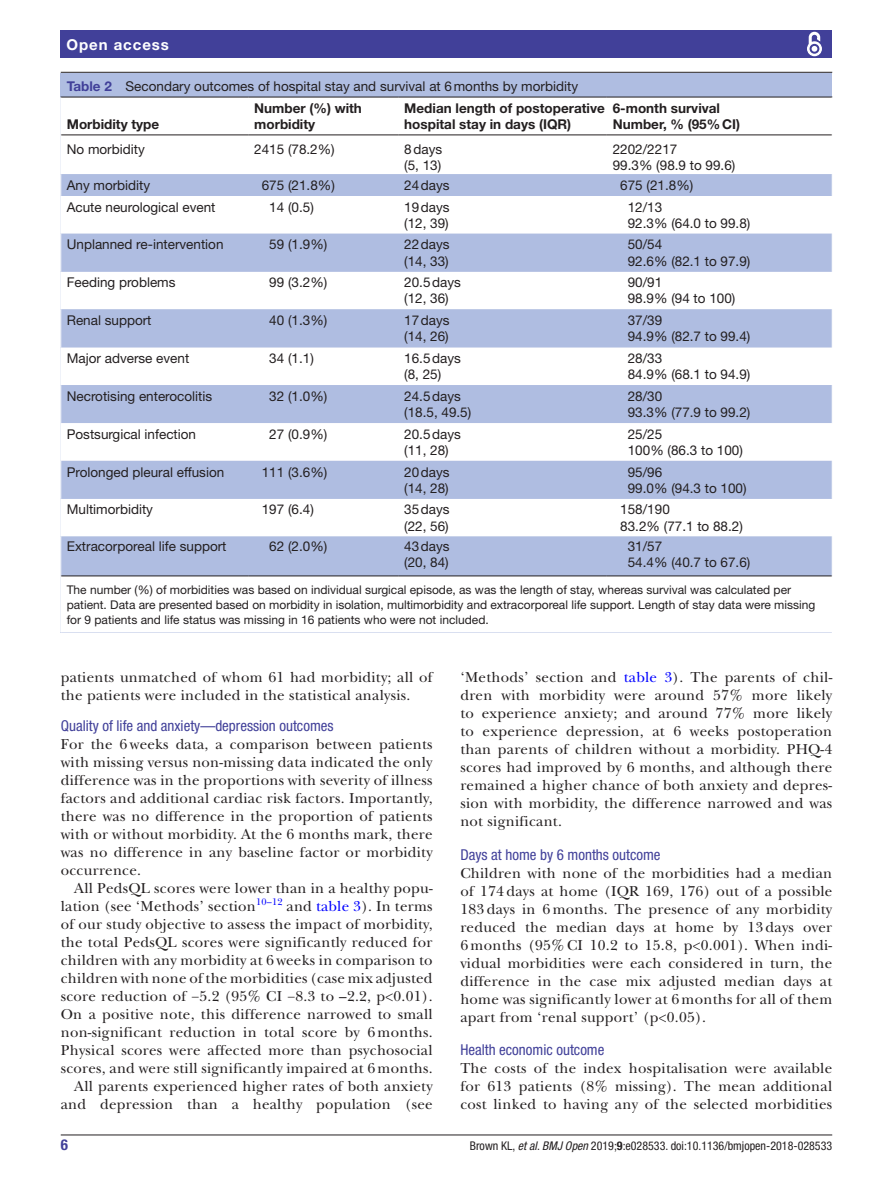
<style>
.page{position:relative;width:893px;height:1191px;background:#fff}
.page>*{position:absolute;margin:0;border:0;box-sizing:border-box;transform-origin:0 0}
.t1{font:15px/18px "New Baskerville";letter-spacing:.02em;color:#231f20;text-align:justify}
.t2{font:condensed 15px "Helvetica Neue LT Std";color:#414099}
.t3{font:700 15px "Helvetica Neue LT Std";letter-spacing:.065em;color:#fff}
.t4{font:700 condensed 15px "Helvetica Neue LT Std";color:#414099}
.t5{font:13.5px/16.2px "Helvetica Neue LT Std";color:#231f20}
.t6{font:700 13.5px/16.2px "Helvetica Neue LT Std";color:#231f20}
.t7{font:12px/15px "Helvetica Neue LT Std";color:#231f20}
.t8{font:condensed 12px "Helvetica Neue LT Std";color:#231f20}
.s1{font-weight:700;color:#414099}
.s2{color:#00f}
.s3{font-style:italic}
.s4{font-weight:700}
</style>
<div class="page">
<hr style="left:61px;top:1134px;width:771px;height:1px;background:#231f20">
<div style="left:61px;top:31px;width:771px;height:27px;background:#414099"></div>
<svg style="left:807px;top:31px;width:15px;height:26px"></svg>
<div style="left:61px;top:73px;width:771px;height:559px;background:#afbde1"></div>
<hr style="left:61px;top:72px;width:771px;height:1px;background:#231f20">
<div style="left:61px;top:98px;width:771px;height:534px;background:#fff"></div>
<svg style="left:61px;top:174px;width:771px;height:401px"></svg>
<hr style="left:61px;top:97px;width:187px;height:1px;background:#231f20">
<hr style="left:61px;top:134px;width:187px;height:1px;background:#231f20">
<hr style="left:248px;top:97px;width:150px;height:1px;background:#231f20">
<hr style="left:248px;top:134px;width:150px;height:1px;background:#231f20">
<hr style="left:398px;top:97px;width:209px;height:1px;background:#231f20">
<hr style="left:398px;top:134px;width:209px;height:1px;background:#231f20">
<hr style="left:607px;top:97px;width:225px;height:1px;background:#231f20">
<hr style="left:607px;top:134px;width:225px;height:1px;background:#231f20">
<hr style="left:248px;top:575px;width:150px;height:1px;background:#231f20">
<hr style="left:398px;top:575px;width:209px;height:1px;background:#231f20">
<hr style="left:607px;top:575px;width:225px;height:1px;background:#231f20">
<hr style="left:61px;top:575px;width:187px;height:1px;background:#231f20">
<svg style="left:60px;top:174px;width:1px;height:22px"></svg>
<hr style="left:67px;top:623px;width:765px;height:1px;background:#fff">
<p class="t3" style="left:66px;top:35px;width:104px">Open access</p>
<p class="t5" style="left:67px;top:78px;width:513px"><span class="s1">Table 2</span> Secondary outcomes of hospital stay and survival at 6months by morbidity</p>
<p class="t6" style="left:67px;top:116px;width:94px">Morbidity type</p>
<p class="t6" style="left:254px;top:99px;width:109px">Number (%) with morbidity</p>
<p class="t6" style="left:404px;top:99px;width:202px">Median length of postoperative hospital stay in days (IQR)</p>
<p class="t6" style="left:613px;top:99px;width:129px">6-month survival<br>Number, % (95%CI)</p>
<p class="t5" style="left:67px;top:140px;width:80px">No morbidity</p>
<p class="t5" style="left:254px;top:140px;width:82px">2415 (78.2%)</p>
<p class="t5" style="left:404px;top:140px;width:39px">8days (5, 13)</p>
<p class="t5" style="left:613px;top:140px;width:124px">2202/2217<br>99.3% (98.9 to 99.6)</p>
<p class="t5" style="left:67px;top:177px;width:85px">Any morbidity</p>
<p class="t5" style="left:262px;top:177px;width:75px">675 (21.8%)</p>
<p class="t5" style="left:404px;top:177px;width:47px">24days</p>
<p class="t5" style="left:620px;top:177px;width:75px">675 (21.8%)</p>
<p class="t5" style="left:67px;top:198px;width:150px">Acute neurological event</p>
<p class="t5" style="left:269px;top:198px;width:46px">14 (0.5)</p>
<p class="t5" style="left:404px;top:198px;width:47px">19days (12, 39)</p>
<p class="t5" style="left:628px;top:198px;width:124px">12/13<br>92.3% (64.0 to 99.8)</p>
<p class="t5" style="left:67px;top:236px;width:158px">Unplanned re-intervention</p>
<p class="t5" style="left:269px;top:236px;width:60px">59 (1.9%)</p>
<p class="t5" style="left:404px;top:236px;width:47px">22days (14, 33)</p>
<p class="t5" style="left:628px;top:236px;width:124px">50/54<br>92.6% (82.1 to 97.9)</p>
<p class="t5" style="left:67px;top:274px;width:110px">Feeding problems</p>
<p class="t5" style="left:269px;top:274px;width:60px">99 (3.2%)</p>
<p class="t5" style="left:404px;top:274px;width:58px">20.5days (12, 36)</p>
<p class="t5" style="left:628px;top:274px;width:109px">90/91<br>98.9% (94 to 100)</p>
<p class="t5" style="left:67px;top:312px;width:86px">Renal support</p>
<p class="t5" style="left:269px;top:312px;width:60px">40 (1.3%)</p>
<p class="t5" style="left:404px;top:312px;width:47px">17days (14, 26)</p>
<p class="t5" style="left:628px;top:312px;width:124px">37/39<br>94.9% (82.7 to 99.4)</p>
<p class="t5" style="left:67px;top:350px;width:124px">Major adverse event</p>
<p class="t5" style="left:269px;top:350px;width:46px">34 (1.1)</p>
<p class="t5" style="left:404px;top:350px;width:58px">16.5days (8, 25)</p>
<p class="t5" style="left:628px;top:350px;width:124px">28/33<br>84.9% (68.1 to 94.9)</p>
<p class="t5" style="left:67px;top:388px;width:147px">Necrotising enterocolitis</p>
<p class="t5" style="left:269px;top:388px;width:60px">32 (1.0%)</p>
<p class="t5" style="left:404px;top:388px;width:69px">24.5days (18.5, 49.5)</p>
<p class="t5" style="left:628px;top:388px;width:124px">28/30<br>93.3% (77.9 to 99.2)</p>
<p class="t5" style="left:67px;top:425px;width:131px">Postsurgical infection</p>
<p class="t5" style="left:269px;top:425px;width:60px">27 (0.9%)</p>
<p class="t5" style="left:404px;top:425px;width:58px">20.5days (11, 28)</p>
<p class="t5" style="left:628px;top:425px;width:117px">25/25<br>100% (86.3 to 100)</p>
<p class="t5" style="left:67px;top:463px;width:159px">Prolonged pleural effusion</p>
<p class="t5" style="left:262px;top:463px;width:67px">111 (3.6%)</p>
<p class="t5" style="left:404px;top:463px;width:47px">20days (14, 28)</p>
<p class="t5" style="left:628px;top:463px;width:120px">95/96<br>99.0% (94.3 to 100)</p>
<p class="t5" style="left:67px;top:501px;width:88px">Multimorbidity</p>
<p class="t5" style="left:262px;top:501px;width:54px">197 (6.4)</p>
<p class="t5" style="left:404px;top:501px;width:47px">35days (22, 56)</p>
<p class="t5" style="left:620px;top:501px;width:124px">158/190<br>83.2% (77.1 to 88.2)</p>
<p class="t5" style="left:67px;top:537px;width:161px">Extracorporeal life support</p>
<p class="t5" style="left:269px;top:537px;width:60px">62 (2.0%)</p>
<p class="t5" style="left:404px;top:537px;width:47px">43days (20, 84)</p>
<p class="t5" style="left:628px;top:537px;width:124px">31/57<br>54.4% (40.7 to 67.6)</p>
<p class="t7" style="left:67px;top:581px;width:750px">The number (%) of morbidities was based on individual surgical episode, as was the length of stay, whereas survival was calculated per patient. Data are presented based on morbidity in isolation, multimorbidity and extracorporeal life support. Length of stay data were missing for 9 patients and life status was missing in 16 patients who were not included.</p>
<p class="t1" style="left:61px;top:668px;width:373px">patients unmatched of whom 61 had morbidity; all of the patients were included in the statistical analysis.</p>
<p class="t2" style="left:61px;top:717px;width:274px">Quality of life and anxiety—depression outcomes</p>
<p class="t1" style="left:61px;top:735px;width:373px">For the 6 weeks data, a comparison between patients with missing versus non-missing data indicated the only difference was in the proportions with severity of illness factors and additional cardiac risk factors. Importantly, there was no difference in the proportion of patients with or without morbidity. At the 6 months mark, there was no difference in any baseline factor or morbidity occurrence.</p>
<p class="t1" style="left:61px;top:879px;width:373px;text-align:right">All PedsQL scores were lower than in a healthy popu&shy;lation (see ‘Methods’ section<sup>10–12</sup> and <span class="s2">table 3</span>). In terms of our study objective to assess the impact of morbidity, the total PedsQL scores were significantly reduced for children with any morbidity at 6 weeks in comparison to children with none of the morbidities (case mix adjusted score reduction of −5.2 (95% CI −8.3 to –2.2, p&lt;0.01).<br>On a positive note, this difference narrowed to small non-significant reduction in total score by 6 months.<br>Physical scores were affected more than psychosocial scores, and were still significantly impaired at 6 months.<br>All parents experienced higher rates of both anxiety and depression than a healthy population (see</p>
<p class="t1" style="left:460px;top:668px;width:373px">‘Methods’ section and <span class="s2">table 3</span>). The parents of chil&shy;dren with morbidity were around 57% more likely to experience anxiety; and around 77% more likely to experience depression, at 6 weeks postoperation than parents of children without a morbidity. PHQ-4 scores had improved by 6 months, and although there remained a higher chance of both anxiety and depres&shy;sion with morbidity, the difference narrowed and was not significant.</p>
<p class="t2" style="left:460px;top:845px;width:202px">Days at home by 6 months outcome</p>
<p class="t1" style="left:460px;top:863px;width:373px">Children with none of the morbidities had a median of 174 days at home (IQR 169, 176) out of a possible 183 days in 6 months. The presence of any morbidity reduced the median days at home by 13 days over 6 months (95% CI 10.2 to 15.8, p&lt;0.001). When indi&shy;vidual morbidities were each considered in turn, the difference in the case mix adjusted median days at home was significantly lower at 6 months for all of them apart from ‘renal support’ (p&lt;0.05).</p>
<p class="t2" style="left:460px;top:1041px;width:146px">Health economic outcome</p>
<p class="t1" style="left:460px;top:1059px;width:373px">The costs of the index hospitalisation were available for 613 patients (8% missing). The mean additional cost linked to having any of the selected morbidities</p>
<p class="t4" style="left:61px;top:1135px;width:9px">6</p>
<p class="t8" style="left:470px;top:1138px;width:364px">Brown KL, <span class="s3">et al</span>. <span class="s3">BMJ Open</span> 2019;<span class="s4">9</span>:e028533. doi:10.1136/bmjopen-2018-028533</p>
</div>
